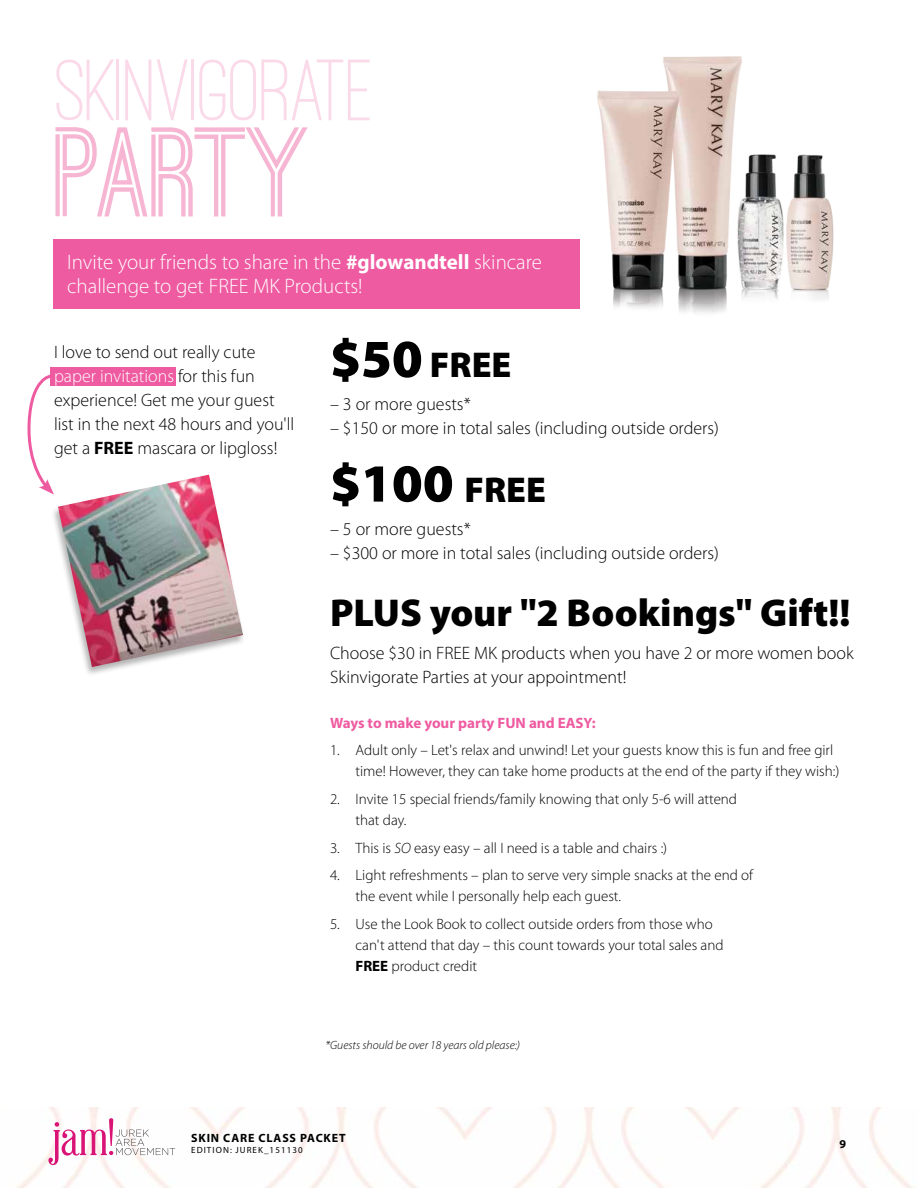
<style>
.page{position:relative;width:918px;height:1188px;background:#fff}
.page>*{position:absolute;margin:0;border:0;box-sizing:border-box;transform-origin:0 0}
.t1{font:700 120.9px "Ostrich Sans";letter-spacing:-.03em;color:#f6adcd}
.t2{font:500 90px "Ostrich Sans";letter-spacing:-.01em;color:#fad5e6}
.t3{font:900 54px "Myriad Pro";color:#000}
.t4{font:900 39px "Myriad Pro";color:#000}
.t5{font:900 36px "Myriad Pro";color:#000}
.t6{font:300 21px/24px "Myriad Pro";color:#fff}
.t7{font:300 18px/24px "Myriad Pro";color:#000}
.t8{font:300 15px/21px "Myriad Pro";color:#000}
.t9{font:700 15px "Myriad Pro";color:#ef5ba1}
.t10{font:italic 300 12px "Myriad Pro";color:#000}
.t11{font:700 12px "Myriad";letter-spacing:.07em;color:#000}
.t12{font:9px "Myriad";letter-spacing:.12em;color:#000}
.s1{font-weight:700}
.s2{color:#fff}
.s3{font-size:54px}
.s4{font-size:36px}
.s5{font-style:italic}
</style>
<div class="page">
<img style="left:16px;top:1107px;width:898px;height:81px">
<svg style="left:48px;top:1118px;width:127px;height:47px"></svg>
<div style="left:50px;top:367px;width:126px;height:19px;background:#ef5ba1"></div>
<div style="left:50px;top:474px;width:196px;height:203px;background:#000;opacity:.3"></div>
<img style="left:58px;top:475px;width:185px;height:192px">
<svg style="left:27px;top:374px;width:27px;height:121px"></svg>
<img style="left:597px;top:56px;width:237px;height:257px">
<div style="left:54px;top:239px;width:526px;height:70px;background:#ef5ba1"></div>
<h2 class="t2" style="left:56px;top:48px;width:320px">SKINVIGORATE</h2>
<h1 class="t1" style="left:56px;top:127px;width:259px">PARTY</h1>
<h3 class="t6" style="left:67px;top:249px;width:476px">Invite your friends to share in the <span class="s1">#glowandtell</span> skincare challenge to get FREE MK Products!</h3>
<p class="t7" style="left:54px;top:339px;width:242px">I love to send out really cute <span class="s2">paper invitations</span> for this fun experience! Get me your guest list in the next 48 hours and you'll get a <span class="s1">FREE</span> mascara or lipgloss!</p>
<h3 class="t5" style="left:330px;top:341px;width:183px"><span class="s3">$50</span> FREE</h3>
<p class="t7" style="left:330px;top:392px;width:142px">– 3 or more guests*</p>
<p class="t7" style="left:330px;top:416px;width:391px">– $150 or more in total sales (including outside orders)</p>
<h3 class="t3" style="left:330px;top:447px;width:218px">$100 <span class="s4">FREE</span></h3>
<p class="t7" style="left:330px;top:516px;width:142px">– 5 or more guests*</p>
<p class="t7" style="left:330px;top:540px;width:391px">– $300 or more in total sales (including outside orders)</p>
<h3 class="t4" style="left:330px;top:587px;width:522px">PLUS your "2 Bookings" Gift!!</h3>
<p class="t7" style="left:330px;top:641px;width:525px">Choose $30 in FREE MK products when you have 2 or more women book<br>Skinvigorate Parties at your appointment!</p>
<p class="t9" style="left:330px;top:713px;width:267px">Ways to make your party FUN and EASY:</p>
<p class="t8" style="left:356px;top:739px;width:486px;text-indent:-26px">1. Adult only – Let's relax and unwind! Let your guests know this is fun and free girl time! However, they can take home products at the end of the party if they wish:)</p>
<p class="t8" style="left:356px;top:788px;width:383px;text-indent:-26px">2. Invite 15 special friends/family knowing that only 5-6 will attend that day.</p>
<p class="t8" style="left:330px;top:837px;width:339px">3. This is <span class="s5">SO</span> easy easy – all I need is a table and chairs :)</p>
<p class="t8" style="left:356px;top:865px;width:399px;text-indent:-26px">4. Light refreshments – plan to serve very simple snacks at the end of the event while I personally help each guest.</p>
<p class="t8" style="left:356px;top:913px;width:370px;text-indent:-26px">5. Use the Look Book to collect outside orders from those who can't attend that day – this count towards your total sales and<br><span class="s1">FREE</span> product credit</p>
<p class="t10" style="left:326px;top:1038px;width:196px">*Guests should be over 18 years old please:)</p>
<p class="t11" style="left:191px;top:1132px;width:156px">SKIN CARE CLASS PACKET</p>
<p class="t12" style="left:191px;top:1145px;width:113px">EDITION: JUREK_151130</p>
<p class="t11" style="left:839px;top:1137px;width:8px">9</p>
</div>
